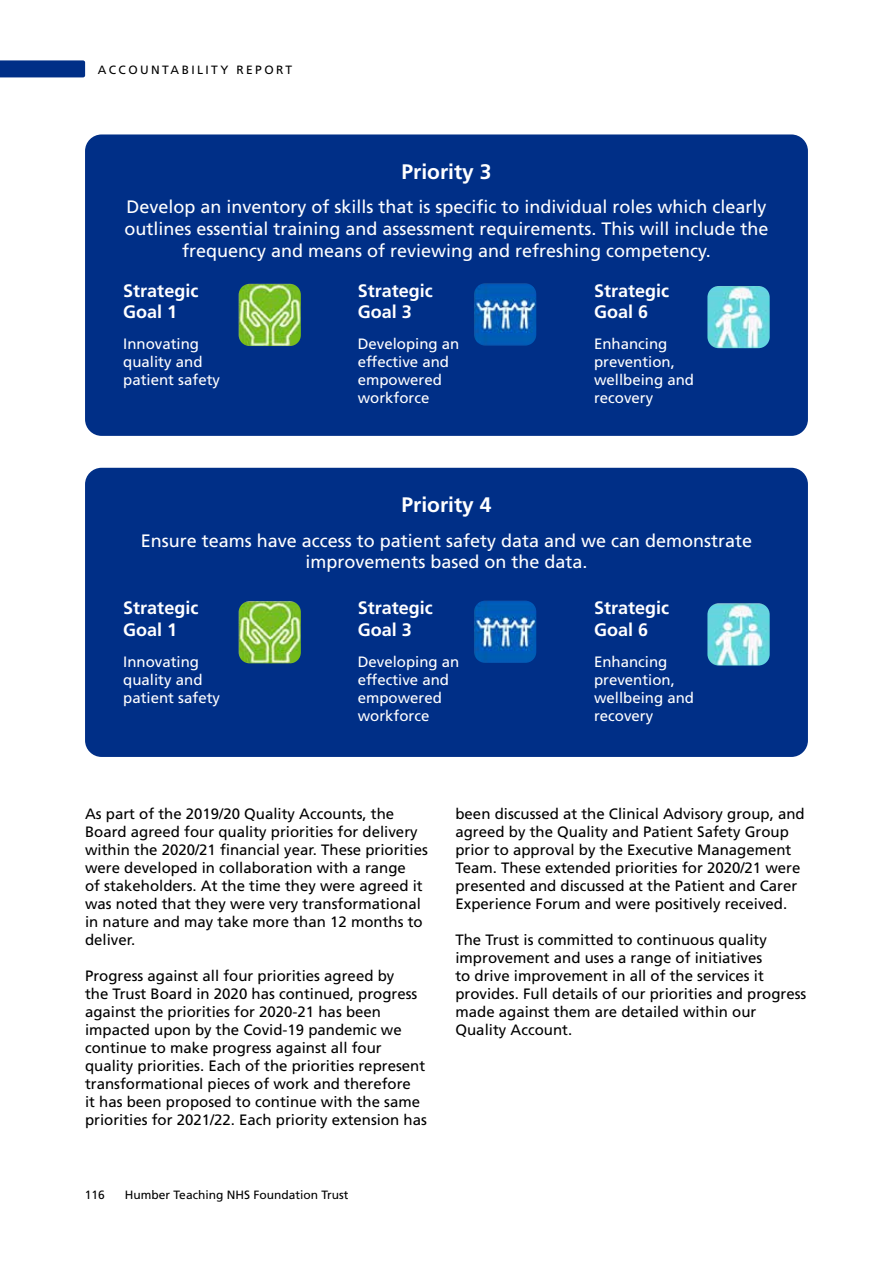
<style>
.page{position:relative;width:893px;height:1263px;background:#fff}
.page>*{position:absolute;margin:0;border:0;box-sizing:border-box;transform-origin:0 0}
.t1{font:700 21px "Frutiger LT Std";color:#fff}
.t2{font:18px/21.6px "Frutiger LT Std";color:#fff;text-align:center}
.t3{font:700 18px/21.6px "Frutiger LT Std";color:#fff}
.t4{font:15px/18px "Frutiger LT Std";color:#000}
.t5{font:15px/18px "Frutiger LT Std";color:#fff}
.t6{font:12px "Frutiger LT Std";color:#000}
.t7{font:12px "Frutiger LT Std";letter-spacing:.2em;color:#000}
</style>
<div class="page">
<svg style="left:0;top:60px;width:85px;height:17px"></svg>
<div style="left:85px;top:134px;width:723px;height:302px;background:#002f87;border-radius:17px"></div>
<img style="left:707px;top:286px;width:63px;height:62px">
<img style="left:239px;top:284px;width:62px;height:62px">
<img style="left:474px;top:283px;width:62px;height:62px">
<div style="left:85px;top:468px;width:723px;height:289px;background:#002f87;border-radius:17px"></div>
<img style="left:707px;top:603px;width:63px;height:62px">
<img style="left:239px;top:601px;width:62px;height:62px">
<img style="left:474px;top:601px;width:62px;height:62px">
<p class="t7" style="left:98px;top:63px;width:196px">ACCOUNTABILITY REPORT</p>
<h1 class="t1" style="left:402px;top:159px;width:91px">Priority 3</h1>
<p class="t2" style="left:124px;top:196px;width:646px">Develop an inventory of skills that is specific to individual roles which clearly outlines essential training and assessment requirements. This will include the frequency and means of reviewing and refreshing competency.</p>
<p class="t3" style="left:594px;top:280px;width:77px">Strategic<br>Goal 6</p>
<p class="t5" style="left:594px;top:335px;width:102px">Enhancing prevention, wellbeing and recovery</p>
<p class="t3" style="left:123px;top:280px;width:77px">Strategic<br>Goal 1</p>
<p class="t5" style="left:123px;top:335px;width:98px">Innovating quality and patient safety</p>
<p class="t3" style="left:358px;top:280px;width:77px">Strategic<br>Goal 3</p>
<p class="t5" style="left:358px;top:335px;width:103px">Developing an effective and empowered workforce</p>
<h1 class="t1" style="left:402px;top:493px;width:91px">Priority 4</h1>
<p class="t2" style="left:141px;top:530px;width:613px">Ensure teams have access to patient safety data and we can demonstrate improvements based on the data.</p>
<p class="t3" style="left:594px;top:597px;width:77px">Strategic<br>Goal 6</p>
<p class="t5" style="left:594px;top:652px;width:102px">Enhancing prevention, wellbeing and recovery</p>
<p class="t3" style="left:123px;top:597px;width:77px">Strategic<br>Goal 1</p>
<p class="t5" style="left:123px;top:652px;width:98px">Innovating quality and patient safety</p>
<p class="t3" style="left:358px;top:597px;width:77px">Strategic<br>Goal 3</p>
<p class="t5" style="left:358px;top:652px;width:103px">Developing an effective and empowered workforce</p>
<p class="t4" style="left:85px;top:805px;width:344px">As part of the 2019/20 Quality Accounts, the Board agreed four quality priorities for delivery within the 2020/21 financial year. These priorities were developed in collaboration with a range<br>of stakeholders. At the time they were agreed it was noted that they were very transformational in nature and may take more than 12 months to deliver.</p>
<p class="t4" style="left:85px;top:967px;width:343px">Progress against all four priorities agreed by<br>the Trust Board in 2020 has continued, progress against the priorities for 2020-21 has been impacted upon by the Covid-19 pandemic we continue to make progress against all four quality priorities. Each of the priorities represent transformational pieces of work and therefore<br>it has been proposed to continue with the same priorities for 2021/22. Each priority extension has</p>
<p class="t6" style="left:85px;top:1187px;width:22px">116</p>
<p class="t6" style="left:125px;top:1187px;width:225px">Humber Teaching NHS Foundation Trust</p>
<p class="t4" style="left:455px;top:805px;width:351px">been discussed at the Clinical Advisory group, and agreed by the Quality and Patient Safety Group prior to approval by the Executive Management Team. These extended priorities for 2020/21 were presented and discussed at the Patient and Carer Experience Forum and were positively received.</p>
<p class="t4" style="left:455px;top:931px;width:352px">The Trust is committed to continuous quality improvement and uses a range of initiatives<br>to drive improvement in all of the services it provides. Full details of our priorities and progress made against them are detailed within our Quality Account.</p>
</div>
